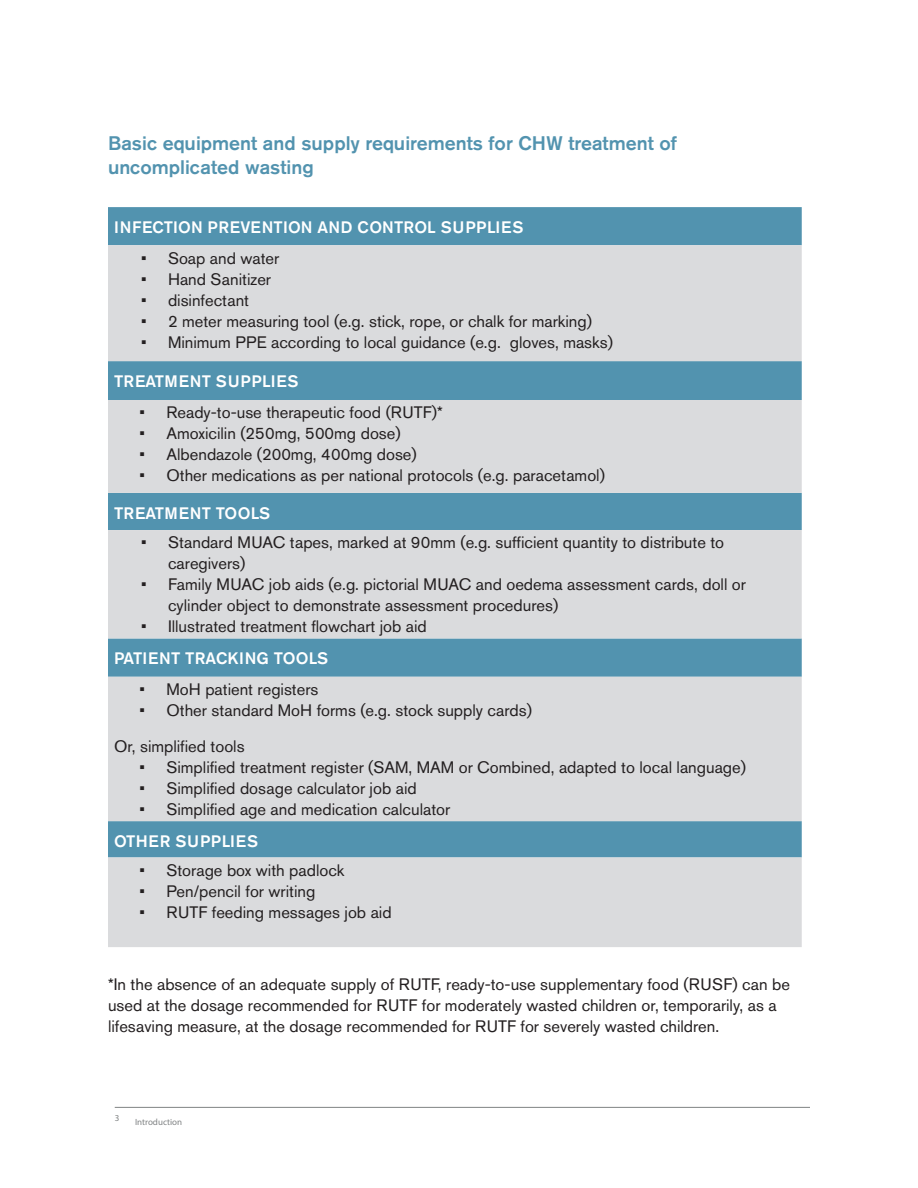
<style>
.page{position:relative;width:918px;height:1188px;background:#fff}
.page>*{position:absolute;margin:0;border:0;box-sizing:border-box;transform-origin:0 0}
.Chapter_Header{font:500 19.5px/24px "Akzidenz Grotesk Pro";color:#5293af}
.Executive_Summary_Bo{font:16.5px/21px "Akzidenz Grotesk Pro";color:#231f20}
.Chapter_Header-2{font:500 16.5px "Akzidenz Grotesk Pro";letter-spacing:.01em;color:#fff}
.Chapter_Header-3{font:16.5px "Akzidenz Grotesk Pro";color:#231f20}
.Chapter_Header-4{font:500 16.5px "Akzidenz Grotesk Pro";letter-spacing:.03em;color:#fff}
.Chapter_Header-5{font:500 16.5px "Akzidenz Grotesk Pro";letter-spacing:.05em;color:#fff}
.t1{font:9px "Myriad Pro";color:#808384}
</style>
<div class="page">
<hr style="left:115px;top:1107px;width:695px;height:1px;background:#808384">
<div style="left:108px;top:207px;width:694px;height:38px;background:#5293af"></div>
<svg style="left:108px;top:245px;width:694px;height:702px;background:#bdcbd3"></svg>
<p class="Chapter_Header" style="left:108px;top:130px;width:570px">Basic equipment and supply requirements for CHW treatment of uncomplicated wasting</p>
<p class="Chapter_Header-2" style="left:114px;top:217px;width:411px">INFECTION PREVENTION AND CONTROL SUPPLIES</p>
<p class="Executive_Summary_Bo" style="left:141px;top:247px;width:140px">• Soap and water</p>
<p class="Executive_Summary_Bo" style="left:141px;top:268px;width:132px">• Hand Sanitizer</p>
<p class="Executive_Summary_Bo" style="left:141px;top:289px;width:110px">• disinfectant</p>
<p class="Executive_Summary_Bo" style="left:141px;top:310px;width:453px">• 2 meter measuring tool (e.g. stick, rope, or chalk for marking)</p>
<p class="Executive_Summary_Bo" style="left:141px;top:331px;width:473px">• Minimum PPE according to local guidance (e.g. gloves, masks)</p>
<p class="Chapter_Header-4" style="left:114px;top:371px;width:186px">TREATMENT SUPPLIES</p>
<p class="Executive_Summary_Bo" style="left:140px;top:402px;width:305px">• Ready-to-use therapeutic food (RUTF)*</p>
<p class="Executive_Summary_Bo" style="left:140px;top:423px;width:263px">• Amoxicilin (250mg, 500mg dose)</p>
<p class="Executive_Summary_Bo" style="left:140px;top:444px;width:279px">• Albendazole (200mg, 400mg dose)</p>
<p class="Executive_Summary_Bo" style="left:140px;top:465px;width:467px">• Other medications as per national protocols (e.g. paracetamol)</p>
<p class="Chapter_Header-2" style="left:114px;top:502px;width:158px">TREATMENT TOOLS</p>
<p class="Executive_Summary_Bo" style="left:168px;top:532px;width:558px;text-indent:-27px">• Standard MUAC tapes, marked at 90mm (e.g. sufficient quantity to distribute to caregivers)</p>
<p class="Executive_Summary_Bo" style="left:168px;top:574px;width:580px;text-indent:-27px">• Family MUAC job aids (e.g. pictorial MUAC and oedema assessment cards, doll or cylinder object to demonstrate assessment procedures)</p>
<p class="Executive_Summary_Bo" style="left:141px;top:616px;width:287px">• Illustrated treatment flowchart job aid</p>
<p class="Chapter_Header-2" style="left:114px;top:648px;width:216px">PATIENT TRACKING TOOLS</p>
<p class="Executive_Summary_Bo" style="left:140px;top:679px;width:180px">• MoH patient registers</p>
<p class="Executive_Summary_Bo" style="left:140px;top:700px;width:394px">• Other standard MoH forms (e.g. stock supply cards)</p>
<p class="Chapter_Header-3" style="left:114px;top:736px;width:132px">Or, simplified tools</p>
<p class="Executive_Summary_Bo" style="left:140px;top:757px;width:608px">• Simplified treatment register (SAM, MAM or Combined, adapted to local language)</p>
<p class="Executive_Summary_Bo" style="left:140px;top:778px;width:279px">• Simplified dosage calculator job aid</p>
<p class="Executive_Summary_Bo" style="left:140px;top:799px;width:312px">• Simplified age and medication calculator</p>
<p class="Chapter_Header-5" style="left:114px;top:831px;width:145px">OTHER SUPPLIES</p>
<p class="Executive_Summary_Bo" style="left:140px;top:860px;width:206px">• Storage box with padlock</p>
<p class="Executive_Summary_Bo" style="left:140px;top:881px;width:177px">• Pen/pencil for writing</p>
<p class="Executive_Summary_Bo" style="left:140px;top:902px;width:254px">• RUTF feeding messages job aid</p>
<p class="Executive_Summary_Bo" style="left:108px;top:974px;width:684px">*In the absence of an adequate supply of RUTF, ready-to-use supplementary food (RUSF) can be used at the dosage recommended for RUTF for moderately wasted children or, temporarily, as a lifesaving measure, at the dosage recommended for RUTF for severely wasted children.</p>
<p class="t1" style="left:115px;top:1113px;width:6px">3</p>
<p class="t1" style="left:135px;top:1113px;width:55px">Chapter name</p>
<p class="t1" style="left:135px;top:1116px;width:49px">Introduction</p>
</div>
